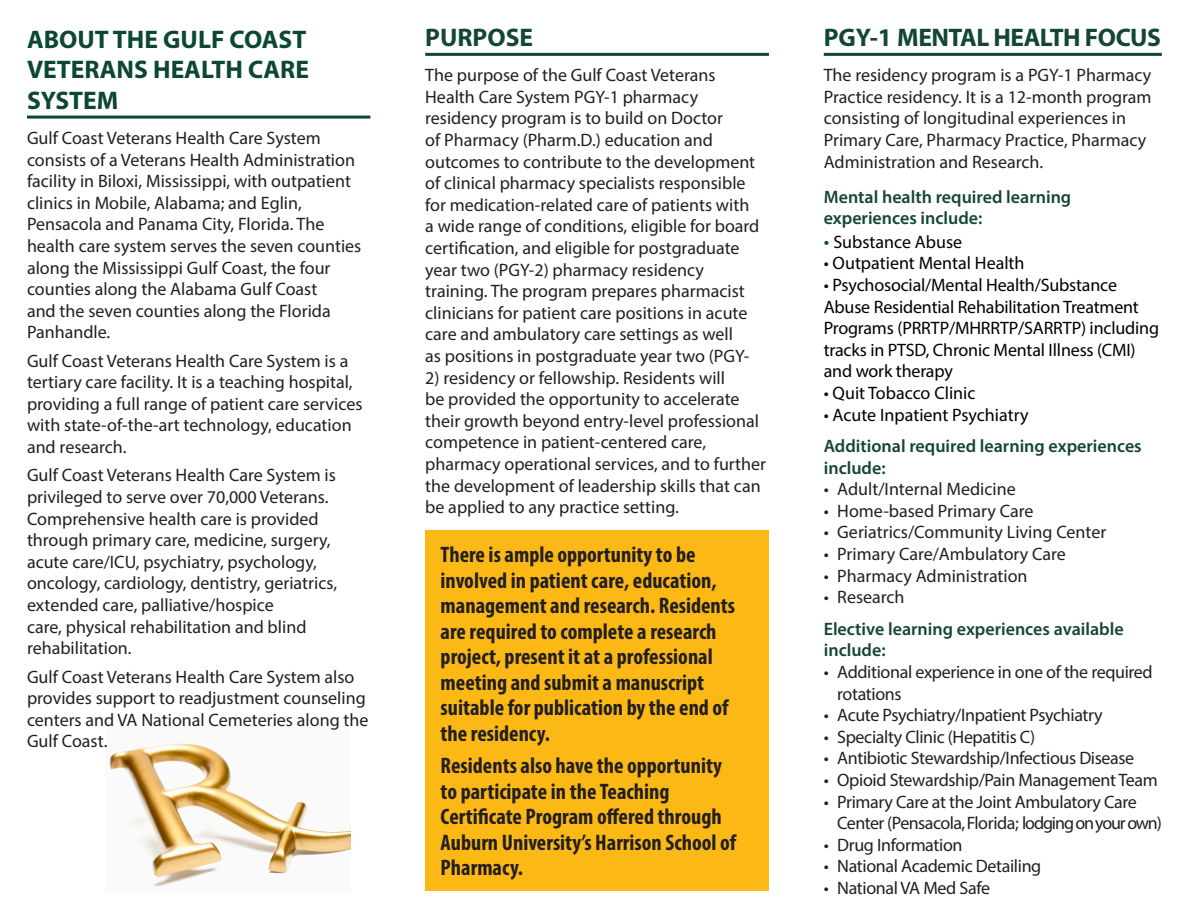
<style>
.page{position:relative;width:1188px;height:918px;background:#fff}
.page>*{position:absolute;margin:0;border:0;box-sizing:border-box;transform-origin:0 0}
.t1{font:700 25.5px/30.6px "Myriad Pro";color:#0c4634;text-align:justify}
.t2{font:700 25.5px "Myriad Pro";letter-spacing:-.02em;color:#144634}
.t3{font:700 25.5px "Myriad Pro";color:#144634}
.t4{font:700 condensed 22.5px/25.5px "Myriad Pro";color:#231f20}
.t5{font:18px/21.6px "Myriad Pro";color:#231f20}
.t6{font:18px/21.6px "Myriad Pro";letter-spacing:-.02em;color:#231f20}
.t7{font:18px/21.6px "Myriad Pro";letter-spacing:-.01em;color:#000}
.t8{font:600 18px/21.6px "Myriad Pro";color:#144634}
.t9{font:18px/21.6px "Myriad Pro";letter-spacing:-.025em;color:#231f20}
.s1{font-size:19.5px;color:#144634}
</style>
<div class="page">
<hr style="left:824px;top:53px;width:338px;height:3px;background:#144634">
<div style="left:425px;top:530px;width:344px;height:361px;background:#fcb814"></div>
<hr style="left:425px;top:53px;width:344px;height:3px;background:#144634">
<img style="left:109px;top:743px;width:242px;height:144px">
<hr style="left:27px;top:116px;width:343px;height:3px;background:#0c4634">
<p class="t1" style="left:27px;top:23px;width:284px">ABOUT THE GULF COAST VETERANS HEALTH CARE SYSTEM</p>
<p class="t5" style="left:27px;top:127px;width:336px">Gulf Coast Veterans Health Care System consists of a Veterans Health Administration facility in Biloxi, Mississippi, with outpatient clinics in Mobile, Alabama; and Eglin, Pensacola and Panama City, Florida. The health care system serves the seven counties along the Mississippi Gulf Coast, the four counties along the Alabama Gulf Coast<br>and the seven counties along the Florida Panhandle.</p>
<p class="t5" style="left:27px;top:350px;width:337px">Gulf Coast Veterans Health Care System is a tertiary care facility. It is a teaching hospital, providing a full range of patient care services with state-of-the-art technology, education and research.</p>
<p class="t5" style="left:27px;top:464px;width:312px">Gulf Coast Veterans Health Care System is privileged to serve over 70,000 Veterans.<br>Comprehensive health care is provided through primary care, medicine, surgery, acute care/ICU, psychiatry, psychology, oncology, cardiology, dentistry, geriatrics, extended care, palliative/hospice<br>care, physical rehabilitation and blind rehabilitation.</p>
<p class="t5" style="left:27px;top:665px;width:343px">Gulf Coast Veterans Health Care System also provides support to readjustment counseling centers and VA National Cemeteries along the Gulf Coast.</p>
<p class="t3" style="left:425px;top:21px;width:109px">PURPOSE</p>
<p class="t5" style="left:425px;top:64px;width:336px">The purpose of the Gulf Coast Veterans Health Care System PGY-1 pharmacy residency program is to build on Doctor<br>of Pharmacy (Pharm.D.) education and outcomes to contribute to the development of clinical pharmacy specialists responsible for medication-related care of patients with a wide range of conditions, eligible for board certification, and eligible for postgraduate year two (PGY-2) pharmacy residency training. The program prepares pharmacist clinicians for patient care positions in acute care and ambulatory care settings as well<br>as positions in postgraduate year two (PGY-</p>
<p class="t5" style="left:425px;top:367px;width:342px">2) residency or fellowship. Residents will<br>be provided the opportunity to accelerate their growth beyond entry-level professional competence in patient-centered care, pharmacy operational services, and to further the development of leadership skills that can be applied to any practice setting.</p>
<p class="t4" style="left:441px;top:542px;width:296px">There is ample opportunity to be involved in patient care, education, management and research. Residents are required to complete a research project, present it at a professional meeting and submit a manuscript suitable for publication by the end of the residency.</p>
<p class="t4" style="left:441px;top:752px;width:297px">Residents also have the opportunity to participate in the Teaching<br>Certificate Program offered through<br>Auburn University’s Harrison School of<br>Pharmacy.</p>
<p class="t2" style="left:824px;top:21px;width:339px">PGY-1 MENTAL HEALTH FOCUS</p>
<p class="t5" style="left:824px;top:64px;width:329px">The residency program is a PGY-1 Pharmacy Practice residency. It is a 12-month program consisting of longitudinal experiences in Primary Care, Pharmacy Practice, Pharmacy Administration and Research.</p>
<p class="t8" style="left:824px;top:185px;width:249px">Mental health required learning experiences include:</p>
<p class="t7" style="left:824px;top:231px;width:140px"><span class="s1">•</span> Substance Abuse</p>
<p class="t7" style="left:824px;top:252px;width:202px">• Outpatient Mental Health</p>
<p class="t7" style="left:824px;top:274px;width:337px">• Psychosocial/Mental Health/Substance Abuse Residential Rehabilitation Treatment Programs (PRRTP/MHRRTP/SARRTP) including tracks in PTSD, Chronic Mental Illness (CMI) and work therapy</p>
<p class="t7" style="left:824px;top:382px;width:153px">• Quit Tobacco Clinic</p>
<p class="t7" style="left:824px;top:403px;width:206px">• Acute Inpatient Psychiatry</p>
<p class="t8" style="left:824px;top:435px;width:320px">Additional required learning experiences include:</p>
<p class="t5" style="left:824px;top:478px;width:193px">• Adult/Internal Medicine</p>
<p class="t5" style="left:824px;top:500px;width:211px">• Home-based Primary Care</p>
<p class="t5" style="left:824px;top:521px;width:284px">• Geriatrics/Community Living Center</p>
<p class="t5" style="left:824px;top:543px;width:244px">• Primary Care/Ambulatory Care</p>
<p class="t5" style="left:824px;top:565px;width:205px">• Pharmacy Administration</p>
<p class="t5" style="left:824px;top:586px;width:82px">• Research</p>
<p class="t8" style="left:824px;top:617px;width:301px">Elective learning experiences available include:</p>
<p class="t6" style="left:837px;top:661px;width:317px;text-indent:-14px">• Additional experience in one of the required rotations</p>
<p class="t6" style="left:824px;top:704px;width:280px">• Acute Psychiatry/Inpatient Psychiatry</p>
<p class="t6" style="left:824px;top:726px;width:213px">• Specialty Clinic (Hepatitis C)</p>
<p class="t6" style="left:824px;top:747px;width:312px">• Antibiotic Stewardship/Infectious Disease</p>
<p class="t6" style="left:824px;top:769px;width:336px">• Opioid Stewardship/Pain Management Team</p>
<p class="t9" style="left:837px;top:790px;width:326px;text-indent:-14px">• Primary Care at the Joint Ambulatory Care<br>Center (Pensacola, Florida; lodging on your own)</p>
<p class="t6" style="left:824px;top:834px;width:140px">• Drug Information</p>
<p class="t6" style="left:824px;top:855px;width:219px">• National Academic Detailing</p>
<p class="t6" style="left:824px;top:877px;width:168px">• National VA Med Safe</p>
</div>
